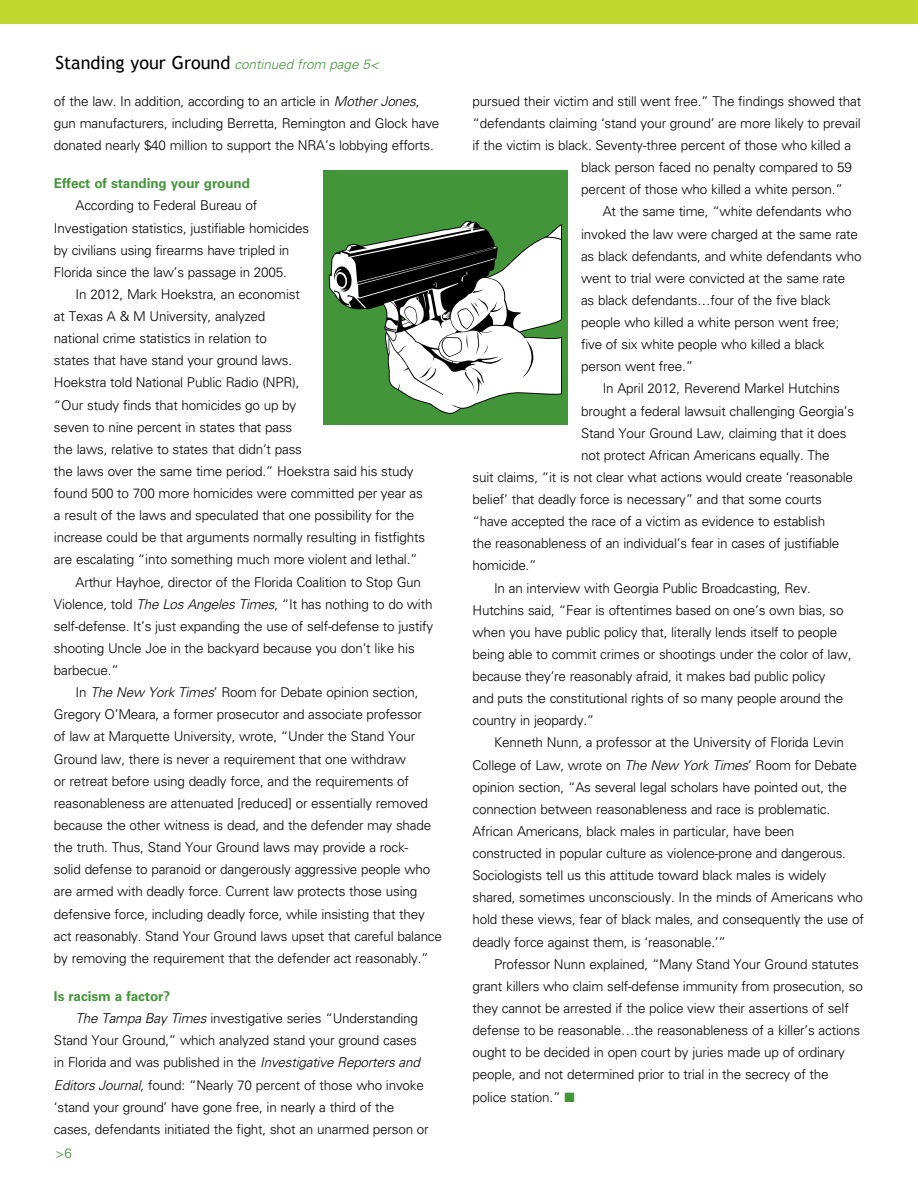
<style>
.page{position:relative;width:918px;height:1188px;background:#fff}
.page>*{position:absolute;margin:0;border:0;box-sizing:border-box;transform-origin:0 0}
.t1{font:300 13.5px/22.2px "Univers";letter-spacing:-.015em;color:#000}
.t2{font:700 13.5px "Univers";letter-spacing:-.005em;color:#439539}
.t3{font:italic 300 13.5px "Univers";letter-spacing:-.005em;color:#439539}
.t4{font:300 13.5px "Univers";color:#439539}
.s1{font-family:"Trebuchet MS";font-weight:400;font-style:normal;font-size:18px;color:#000}
.s2{font-style:italic}
.s3{color:#439539}
</style>
<div class="page">
<div style="left:0;top:0;width:918px;height:24px;background:#c1d82f"></div>
<div style="left:323px;top:170px;width:245px;height:255px;background:#439539"></div>
<svg style="left:330px;top:222px;width:231px;height:191px"></svg>
<p class="t3" style="left:56px;top:56px;width:325px"><span class="s1">Standing your Ground</span> continued from page 5&lt;</p>
<p class="t1" style="left:54px;top:90px;width:387px">of the law. In addition, according to an article in <span class="s2">Mother Jones</span>, gun manufacturers, including Berretta, Remington and Glock have donated nearly $40 million to support the NRA’s lobbying efforts.</p>
<p class="t2" style="left:54px;top:176px;width:198px">Effect of standing your ground</p>
<p class="t1" style="left:54px;top:195px;width:257px;text-indent:22px">According to Federal Bureau of Investigation statistics, justifiable homicides by civilians using firearms have tripled in Florida since the law’s passage in 2005.</p>
<p class="t1" style="left:76px;top:283px;width:226px">In 2012, Mark Hoekstra, an economist</p>
<p class="t1" style="left:54px;top:305px;width:213px">at Texas A &amp; M University, analyzed</p>
<p class="t1" style="left:54px;top:327px;width:215px">national crime statistics in relation to</p>
<p class="t1" style="left:54px;top:349px;width:240px">states that have stand your ground laws.</p>
<p class="t1" style="left:54px;top:372px;width:247px">Hoekstra told National Public Radio (NPR),</p>
<p class="t1" style="left:54px;top:394px;width:244px">“Our study finds that homicides go up by</p>
<p class="t1" style="left:54px;top:416px;width:240px">seven to nine percent in states that pass</p>
<p class="t1" style="left:54px;top:438px;width:250px">the laws, relative to states that didn’t pass</p>
<p class="t1" style="left:54px;top:460px;width:361px">the laws over the same time period.” Hoekstra said his study</p>
<p class="t1" style="left:54px;top:482px;width:370px">found 500 to 700 more homicides were committed per year as</p>
<p class="t1" style="left:54px;top:504px;width:362px">a result of the laws and speculated that one possibility for the</p>
<p class="t1" style="left:54px;top:526px;width:373px">increase could be that arguments normally resulting in fistfights</p>
<p class="t1" style="left:54px;top:549px;width:365px">are escalating “into something much more violent and lethal.”</p>
<p class="t1" style="left:76px;top:571px;width:347px">Arthur Hayhoe, director of the Florida Coalition to Stop Gun</p>
<p class="t1" style="left:54px;top:593px;width:380px">Violence, told <span class="s2">The Los Angeles Times</span>, “It has nothing to do with</p>
<p class="t1" style="left:54px;top:615px;width:381px">self-defense. It’s just expanding the use of self-defense to justify</p>
<p class="t1" style="left:54px;top:637px;width:362px">shooting Uncle Joe in the backyard because you don’t like his</p>
<p class="t1" style="left:54px;top:659px;width:66px">barbecue.”</p>
<p class="t1" style="left:76px;top:681px;width:344px">In <span class="s2">The New York Times</span>’ Room for Debate opinion section,</p>
<p class="t1" style="left:54px;top:703px;width:370px">Gregory O’Meara, a former prosecutor and associate professor</p>
<p class="t1" style="left:54px;top:726px;width:363px">of law at Marquette University, wrote, “Under the Stand Your</p>
<p class="t1" style="left:54px;top:748px;width:353px">Ground law, there is never a requirement that one withdraw</p>
<p class="t1" style="left:54px;top:770px;width:357px">or retreat before using deadly force, and the requirements of</p>
<p class="t1" style="left:54px;top:792px;width:376px">reasonableness are attenuated [reduced] or essentially removed</p>
<p class="t1" style="left:54px;top:814px;width:379px">because the other witness is dead, and the defender may shade</p>
<p class="t1" style="left:54px;top:836px;width:356px">the truth. Thus, Stand Your Ground laws may provide a rock-</p>
<p class="t1" style="left:54px;top:858px;width:378px">solid defense to paranoid or dangerously aggressive people who</p>
<p class="t1" style="left:54px;top:881px;width:365px">are armed with deadly force. Current law protects those using</p>
<p class="t1" style="left:54px;top:903px;width:372px">defensive force, including deadly force, while insisting that they</p>
<p class="t1" style="left:54px;top:925px;width:390px">act reasonably. Stand Your Ground laws upset that careful balance</p>
<p class="t1" style="left:54px;top:947px;width:376px">by removing the requirement that the defender act reasonably.”</p>
<p class="t2" style="left:54px;top:988px;width:118px">Is racism a factor?</p>
<p class="t1" style="left:76px;top:1007px;width:344px"><span class="s2">The Tampa Bay Times</span> investigative series “Understanding</p>
<p class="t1" style="left:54px;top:1029px;width:364px">Stand Your Ground,” which analyzed stand your ground cases</p>
<p class="t1" style="left:54px;top:1052px;width:367px">in Florida and was published in the <span class="s2">Investigative Reporters and</span></p>
<p class="t1" style="left:54px;top:1074px;width:371px"><span class="s2">Editors Journal</span>, found: “Nearly 70 percent of those who invoke</p>
<p class="t1" style="left:54px;top:1096px;width:342px">‘stand your ground’ have gone free, in nearly a third of the</p>
<p class="t1" style="left:54px;top:1118px;width:376px">cases, defendants initiated the fight, shot an unarmed person or</p>
<p class="t4" style="left:56px;top:1145px;width:18px">&gt;6</p>
<p class="t1" style="left:472px;top:90px;width:390px">pursued their victim and still went free.” The findings showed that</p>
<p class="t1" style="left:472px;top:112px;width:390px">“defendants claiming ‘stand your ground’ are more likely to prevail</p>
<p class="t1" style="left:472px;top:134px;width:380px">if the victim is black. Seventy-three percent of those who killed a</p>
<p class="t1" style="left:581px;top:156px;width:272px">black person faced no penalty compared to 59</p>
<p class="t1" style="left:581px;top:178px;width:263px">percent of those who killed a white person.”</p>
<p class="t1" style="left:603px;top:201px;width:250px">At the same time, “white defendants who</p>
<p class="t1" style="left:581px;top:223px;width:278px">invoked the law were charged at the same rate</p>
<p class="t1" style="left:581px;top:245px;width:282px">as black defendants, and white defendants who</p>
<p class="t1" style="left:581px;top:267px;width:266px">went to trial were convicted at the same rate</p>
<p class="t1" style="left:581px;top:289px;width:251px">as black defendants…four of the five black</p>
<p class="t1" style="left:581px;top:311px;width:260px">people who killed a white person went free;</p>
<p class="t1" style="left:581px;top:333px;width:245px">five of six white people who killed a black</p>
<p class="t1" style="left:581px;top:355px;width:114px">person went free.”</p>
<p class="t1" style="left:603px;top:378px;width:239px">In April 2012, Reverend Markel Hutchins</p>
<p class="t1" style="left:581px;top:400px;width:275px">brought a federal lawsuit challenging Georgia’s</p>
<p class="t1" style="left:581px;top:422px;width:267px">Stand Your Ground Law, claiming that it does</p>
<p class="t1" style="left:581px;top:444px;width:250px">not protect African Americans equally. The</p>
<p class="t1" style="left:472px;top:466px;width:382px">suit claims, “it is not clear what actions would create ‘reasonable</p>
<p class="t1" style="left:472px;top:488px;width:351px">belief’ that deadly force is necessary” and that some courts</p>
<p class="t1" style="left:472px;top:510px;width:354px">“have accepted the race of a victim as evidence to establish</p>
<p class="t1" style="left:472px;top:532px;width:368px">the reasonableness of an individual’s fear in cases of justifiable</p>
<p class="t1" style="left:472px;top:555px;width:66px">homicide.”</p>
<p class="t1" style="left:494px;top:577px;width:318px">In an interview with Georgia Public Broadcasting, Rev.</p>
<p class="t1" style="left:472px;top:599px;width:373px">Hutchins said, “Fear is oftentimes based on one’s own bias, so</p>
<p class="t1" style="left:472px;top:621px;width:366px">when you have public policy that, literally lends itself to people</p>
<p class="t1" style="left:472px;top:643px;width:381px">being able to commit crimes or shootings under the color of law,</p>
<p class="t1" style="left:472px;top:665px;width:355px">because they’re reasonably afraid, it makes bad public policy</p>
<p class="t1" style="left:472px;top:687px;width:372px">and puts the constitutional rights of so many people around the</p>
<p class="t1" style="left:472px;top:709px;width:123px">country in jeopardy.”</p>
<p class="t1" style="left:494px;top:732px;width:352px">Kenneth Nunn, a professor at the University of Florida Levin</p>
<p class="t1" style="left:472px;top:754px;width:386px">College of Law, wrote on <span class="s2">The New York Times</span>’ Room for Debate</p>
<p class="t1" style="left:472px;top:776px;width:376px">opinion section, “As several legal scholars have pointed out, the</p>
<p class="t1" style="left:472px;top:798px;width:359px">connection between reasonableness and race is problematic.</p>
<p class="t1" style="left:472px;top:820px;width:323px">African Americans, black males in particular, have been</p>
<p class="t1" style="left:472px;top:842px;width:375px">constructed in popular culture as violence-prone and dangerous.</p>
<p class="t1" style="left:472px;top:864px;width:355px">Sociologists tell us this attitude toward black males is widely</p>
<p class="t1" style="left:472px;top:886px;width:392px">shared, sometimes unconsciously. In the minds of Americans who</p>
<p class="t1" style="left:472px;top:909px;width:393px">hold these views, fear of black males, and consequently the use of</p>
<p class="t1" style="left:472px;top:931px;width:255px">deadly force against them, is ‘reasonable.’”</p>
<p class="t1" style="left:494px;top:953px;width:366px">Professor Nunn explained, “Many Stand Your Ground statutes</p>
<p class="t1" style="left:472px;top:975px;width:392px">grant killers who claim self-defense immunity from prosecution, so</p>
<p class="t1" style="left:472px;top:997px;width:378px">they cannot be arrested if the police view their assertions of self</p>
<p class="t1" style="left:472px;top:1019px;width:389px">defense to be reasonable…the reasonableness of a killer’s actions</p>
<p class="t1" style="left:472px;top:1041px;width:374px">ought to be decided in open court by juries made up of ordinary</p>
<p class="t1" style="left:472px;top:1064px;width:358px">people, and not determined prior to trial in the secrecy of the</p>
<p class="t1" style="left:472px;top:1086px;width:104px">police station.” <span class="s3">■</span></p>
</div>
